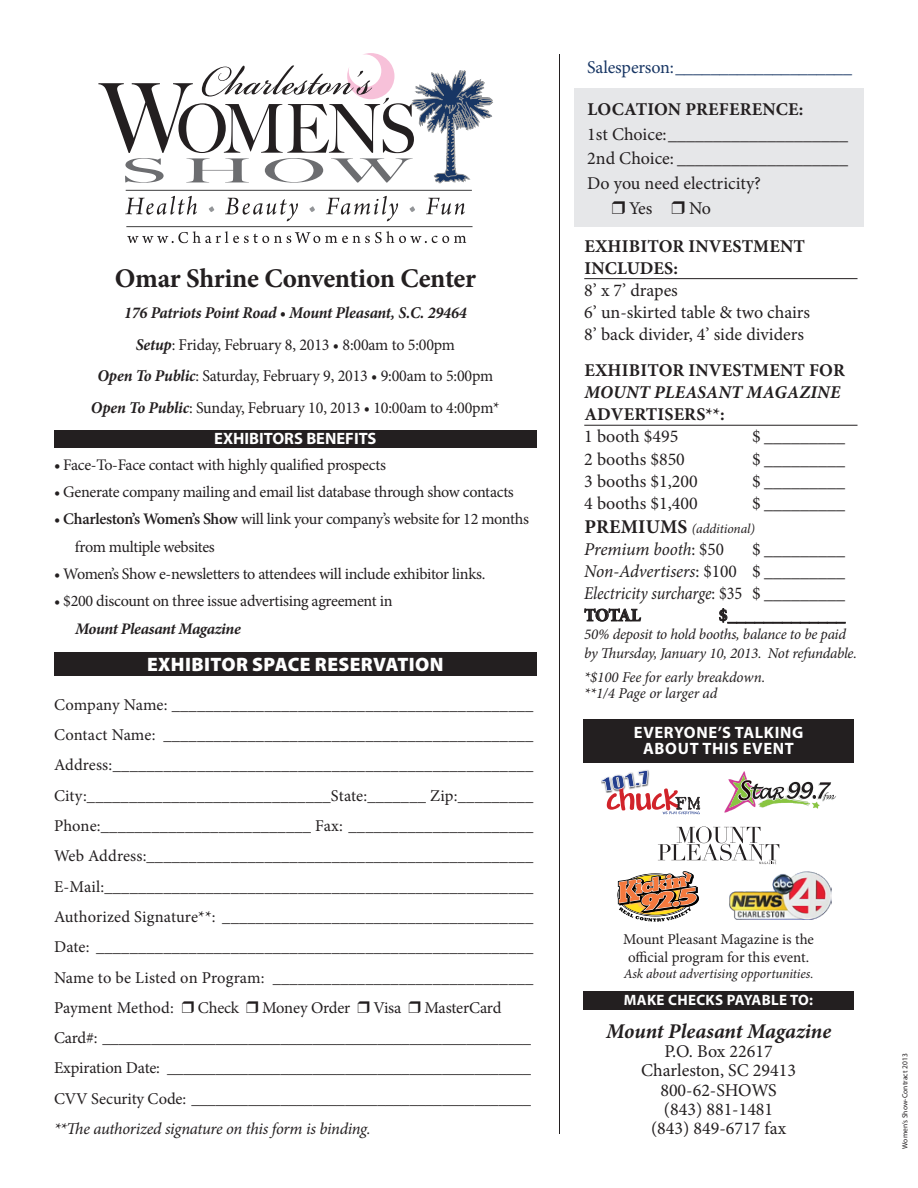
<style>
.page{position:relative;width:918px;height:1188px;background:#fff}
.page>*{position:absolute;margin:0;border:0;box-sizing:border-box;transform-origin:0 0}
.t1{font:700 27px "Minion Pro";letter-spacing:-.015em;color:#231f20}
.t2{font:italic 700 21px "Minion Pro";letter-spacing:-.005em;color:#231f20}
.t3{font:900 19.5px "Myriad Pro";letter-spacing:.02em;color:#fff}
.t4{font:18px/22px "Minion Pro";color:#231f20}
.t5{font:700 18px/22px "Minion Pro";letter-spacing:.01em;color:#231f20}
.t6{font:18px "Minion Pro";letter-spacing:-.01em;color:#183664}
.t7{font:italic 700 18px "Minion Pro";letter-spacing:.01em;color:#231f20}
.t8{font:italic 18px "Minion Pro";letter-spacing:-.01em;color:#231f20}
.t9{font:16.5px/31.3px "Minion Pro";letter-spacing:-.01em;color:#231f20;text-align:center}
.t10{font:italic 700 16.5px "Minion Pro";letter-spacing:-.01em;color:#231f20}
.t11{font:italic 16.5px "Minion Pro";letter-spacing:-.02em;color:#231f20}
.t12{font:700 16.5px "Myriad Pro";letter-spacing:.04em;color:#fff}
.t13{font:700 16.5px "Myriad Pro";color:#fff}
.t14{font:16.2px "Minion Pro";letter-spacing:-.02em;color:#231f20}
.t15{font:italic 700 16.2px "Minion Pro";letter-spacing:-.025em;color:#231f20}
.t16{font:italic 15px/18.5px "Minion Pro";letter-spacing:-.015em;color:#231f20}
.t17{font:15px "Minion Pro";letter-spacing:-.005em;color:#231f20}
.t18{font:700 15px "Myriad Pro";letter-spacing:.02em;color:#fff}
.t19{font:italic 13.5px "Minion Pro";letter-spacing:-.01em;color:#231f20}
.t20{font:7.5px "Myriad Pro";letter-spacing:.01em;color:#231f20}
.s1{font-weight:700;font-style:italic}
.s2{font-weight:700}
.s3{font-weight:600}
.s4{font-weight:400}
.s5{font-weight:700;font-style:normal;font-size:19.5px}
.s6{font-style:normal}
.s7{font-style:italic}
</style>
<div class="page">
<div style="left:575px;top:89px;width:289px;height:138px;background:#e6e7e9"></div>
<hr style="left:559px;top:54px;width:1px;height:1080px;background:#231f20">
<div style="left:54px;top:430px;width:483px;height:17px;background:#231f20"></div>
<div style="left:54px;top:652px;width:483px;height:24px;background:#231f20"></div>
<svg style="left:584px;top:608px;width:57px;height:14px"></svg>
<svg style="left:719px;top:608px;width:126px;height:15px"></svg>
<hr style="left:584px;top:278px;width:274px;height:1px;background:#231f20">
<hr style="left:584px;top:425px;width:274px;height:1px;background:#231f20">
<svg style="left:125px;top:196px;width:72px;height:19px"></svg>
<svg style="left:209px;top:206px;width:5px;height:6px"></svg>
<svg style="left:225px;top:198px;width:73px;height:23px"></svg>
<svg style="left:309px;top:206px;width:6px;height:6px"></svg>
<svg style="left:326px;top:196px;width:72px;height:25px"></svg>
<svg style="left:410px;top:206px;width:5px;height:6px"></svg>
<svg style="left:426px;top:198px;width:39px;height:17px"></svg>
<hr style="left:126px;top:190px;width:346px;height:1px;background:#3e3e3f">
<svg style="left:127px;top:231px;width:339px;height:12px"></svg>
<hr style="left:126px;top:226px;width:347px;height:1px;background:#3e3e3f">
<svg style="left:98px;top:53px;width:395px;height:130px"></svg>
<div style="left:583px;top:719px;width:271px;height:43px;background:#231f20"></div>
<div style="left:583px;top:991px;width:271px;height:19px;background:#231f20"></div>
<svg style="left:658px;top:826px;width:121px;height:38px"></svg>
<img style="left:730px;top:871px;width:101px;height:49px">
<svg style="left:601px;top:770px;width:99px;height:45px"></svg>
<svg style="left:724px;top:771px;width:112px;height:42px"></svg>
<svg style="left:618px;top:871px;width:81px;height:51px"></svg>
<p class="t1" style="left:115px;top:259px;width:363px">Omar Shrine Convention Center</p>
<p class="t10" style="left:124px;top:301px;width:344px">176 Patriots Point Road • Mount Pleasant, S.C. 29464</p>
<p class="t9" style="left:91px;top:329px;width:410px"><span class="s1">Setup</span>: Friday, February 8, 2013 • 8:00am to 5:00pm<br><span class="s1">Open To Public</span>: Saturday, February 9, 2013 • 9:00am to 5:00pm<br><span class="s1">Open To Public</span>: Sunday, February 10, 2013 • 10:00am to 4:00pm*</p>
<p class="t13" style="left:214px;top:428px;width:164px">EXHIBITORS BENEFITS</p>
<p class="t14" style="left:54px;top:454px;width:333px"><span class="s2">•</span> Face-To-Face contact with highly qualified prospects</p>
<p class="t14" style="left:54px;top:481px;width:461px">• Generate company mailing and email list database through show contacts</p>
<p class="t14" style="left:54px;top:508px;width:476px">• <span class="s3">Charleston’s Women’s Show</span> will link your company’s website for 12 months</p>
<p class="t14" style="left:75px;top:536px;width:141px">from multiple websites</p>
<p class="t14" style="left:54px;top:563px;width:433px">• Women’s Show e-newsletters to attendees will include exhibitor links.</p>
<p class="t14" style="left:54px;top:590px;width:340px">• $200 discount on three issue advertising agreement in</p>
<p class="t15" style="left:75px;top:617px;width:167px">Mount Pleasant Magazine</p>
<p class="t3" style="left:147px;top:653px;width:298px">EXHIBITOR SPACE RESERVATION</p>
<p class="t9" style="left:54px;top:689px;width:481px">Company Name: ___________________________________________</p>
<p class="t9" style="left:54px;top:719px;width:481px">Contact Name: ____________________________________________</p>
<p class="t9" style="left:54px;top:750px;width:481px">Address:__________________________________________________</p>
<p class="t9" style="left:54px;top:780px;width:481px">City:_____________________________State:_______ Zip:_________</p>
<p class="t9" style="left:54px;top:810px;width:481px">Phone:_________________________ Fax: ______________________</p>
<p class="t9" style="left:54px;top:841px;width:481px">Web Address:______________________________________________</p>
<p class="t9" style="left:54px;top:871px;width:481px">E-Mail:___________________________________________________</p>
<p class="t9" style="left:54px;top:901px;width:481px">Authorized Signature**: _____________________________________</p>
<p class="t9" style="left:54px;top:931px;width:481px">Date: ____________________________________________________</p>
<p class="t9" style="left:54px;top:962px;width:481px">Name to be Listed on Program: _______________________________</p>
<p class="t9" style="left:54px;top:992px;width:121px">Payment Method:</p>
<p class="t9" style="left:198px;top:992px;width:43px">Check</p>
<p class="t9" style="left:262px;top:992px;width:90px">Money Order</p>
<p class="t9" style="left:373px;top:992px;width:30px">Visa</p>
<p class="t9" style="left:424px;top:992px;width:79px">MasterCard</p>
<p class="t9" style="left:54px;top:1022px;width:479px">Card#: _____________________________________________________</p>
<p class="t9" style="left:54px;top:1053px;width:479px">Expiration Date: _____________________________________________</p>
<p class="t9" style="left:54px;top:1083px;width:479px">CVV Security Code: __________________________________________</p>
<p class="t11" style="left:54px;top:1117px;width:318px">**The authorized signature on this form is binding.</p>
<p class="t6" style="left:587px;top:56px;width:266px">Salesperson:____________________</p>
<p class="t4" style="left:587px;top:97px;width:262px;line-height:24.8px"><span class="s2">LOCATION PREFERENCE:<br></span>1st Choice:____________________</p>
<p class="t4" style="left:587px;top:148px;width:262px">2nd Choice: ___________________</p>
<p class="t4" style="left:587px;top:172px;width:175px">Do you need electricity?</p>
<p class="t4" style="left:629px;top:197px;width:25px">Yes</p>
<p class="t4" style="left:689px;top:197px;width:23px">No</p>
<p class="t5" style="left:584px;top:235px;width:222px">EXHIBITOR INVESTMENT</p>
<p class="t4" style="left:584px;top:257px;width:227px"><span class="s2">INCLUDES:<br></span>8’ x 7’ drapes<br>6’ un-skirted table &amp; two chairs<br>8’ back divider, 4’ side dividers</p>
<p class="t5" style="left:584px;top:359px;width:262px">EXHIBITOR INVESTMENT FOR</p>
<p class="t7" style="left:584px;top:380px;width:258px">MOUNT PLEASANT MAGAZINE</p>
<p class="t5" style="left:584px;top:403px;width:142px">ADVERTISERS**:<br><span class="s4">1 booth $495</span></p>
<p class="t4" style="left:752px;top:426px;width:95px">$ _________</p>
<p class="t4" style="left:584px;top:448px;width:102px">2 booths $850</p>
<p class="t4" style="left:752px;top:448px;width:95px">$ _________</p>
<p class="t4" style="left:584px;top:470px;width:115px">3 booths $1,200</p>
<p class="t4" style="left:752px;top:470px;width:95px">$ _________</p>
<p class="t4" style="left:584px;top:492px;width:115px">4 booths $1,400</p>
<p class="t4" style="left:752px;top:492px;width:95px">$ _________</p>
<p class="t19" style="left:584px;top:519px;width:172px"><span class="s5">PREMIUMS</span> (additional)</p>
<p class="t8" style="left:584px;top:537px;width:141px">Premium booth<span class="s6">: $50</span></p>
<p class="t4" style="left:584px;top:538px;width:263px;text-align:justify;text-indent:168px">$ _________ <span class="s7">Non-Advertisers</span>: $100 $ _________ <span class="s7">Electricity surcharge</span>: $35 $ _________ <span class="s2">TOTAL</span></p>
<p class="t16" style="left:584px;top:625px;width:274px">50% deposit to hold booths, balance to be paid by Thursday, January 10, 2013. Not refundable.</p>
<p class="t16" style="left:584px;top:668px;width:182px">*$100 Fee for early breakdown.</p>
<p class="t16" style="left:584px;top:684px;width:135px">**1/4 Page or larger ad</p>
<p class="t12" style="left:634px;top:722px;width:171px">EVERYONE’S TALKING</p>
<p class="t12" style="left:643px;top:738px;width:152px">ABOUT THIS EVENT</p>
<p class="t17" style="left:623px;top:929px;width:192px">Mount Pleasant Magazine is the</p>
<p class="t17" style="left:628px;top:947px;width:183px">official program for this event.</p>
<p class="t19" style="left:624px;top:965px;width:191px">Ask about advertising opportunities.</p>
<p class="t18" style="left:624px;top:990px;width:191px">MAKE CHECKS PAYABLE TO:</p>
<p class="t2" style="left:606px;top:1016px;width:227px">Mount Pleasant Magazine</p>
<p class="t4" style="left:664px;top:1041px;width:110px">P.O. Box 22617</p>
<p class="t4" style="left:641px;top:1060px;width:156px">Charleston, SC 29413</p>
<p class="t4" style="left:660px;top:1079px;width:118px">800-62-SHOWS</p>
<p class="t4" style="left:664px;top:1098px;width:111px">(843) 881-1481</p>
<p class="t4" style="left:651px;top:1117px;width:137px">(843) 849-6717 fax</p>
<p class="t20" style="left:901px;top:1149px;width:97px;rotate:-90deg">Women’s Show-Contract 2013</p>
</div>
